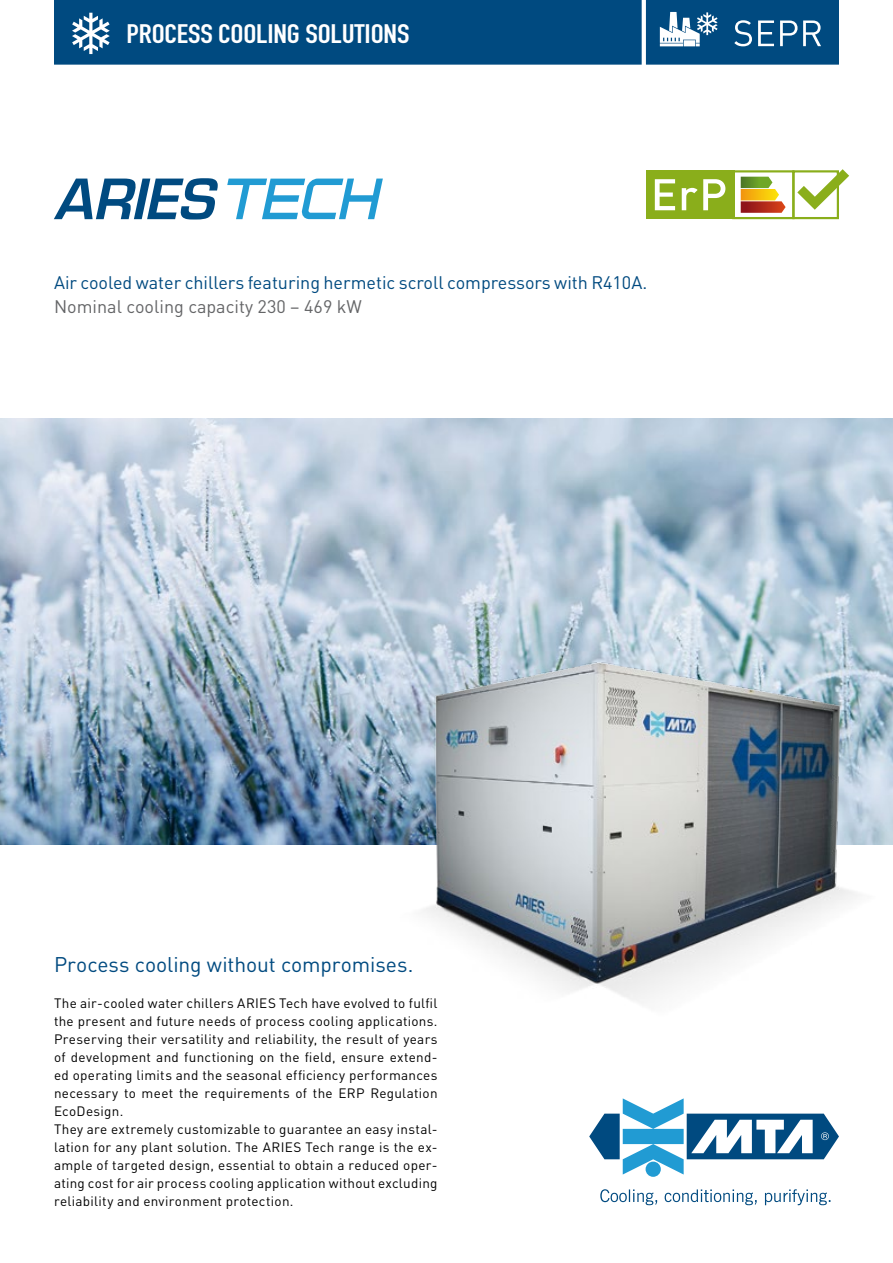
<style>
.page{position:relative;width:893px;height:1263px;background:#fff}
.page>*{position:absolute;margin:0;border:0;box-sizing:border-box;transform-origin:0 0}
.t1{font:italic 54.15px "Square 721 Dm Normal";color:#004a80}
.t2{font:26.4px "DIN Engschrift Alternate";letter-spacing:-.005em;color:#fff;scale:1.16 1}
.t3{font:21px "DIN Pro";letter-spacing:-.005em;color:#004a80}
.t4{font:18px "DIN Pro";color:#004a80}
.t5{font:18px "DIN Pro";color:#646567}
.t6{font:13.5px/18px "DIN Pro";letter-spacing:.02em;color:#000}
</style>
<div class="page">
<svg style="left:589px;top:1098px;width:250px;height:79px"></svg>
<svg style="left:600px;top:1189px;width:230px;height:16px"></svg>
<img style="left:0;top:419px;width:893px;height:425px">
<svg style="left:227px;top:179px;width:156px;height:40px"></svg>
<img style="left:237px;top:549px;width:656px;height:454px">
<div style="left:646px;top:170px;width:88px;height:49px;background:#8aae1b"></div>
<svg style="left:655px;top:179px;width:70px;height:31px"></svg>
<svg style="left:732px;top:169px;width:117px;height:51px"></svg>
<svg style="left:54px;top:0;width:785px;height:65px;background:#0e5487"></svg>
<h2 class="t2" style="left:127px;top:18px;width:245px">PROCESS COOLING SOLUTIONS</h2>
<h1 class="t1" style="left:54px;top:165px;width:175px">ARIES</h1>
<h3 class="t4" style="left:54px;top:270px;width:595px">Air cooled water chillers featuring hermetic scroll compressors with R410A.</h3>
<h3 class="t5" style="left:54px;top:294px;width:309px">Nominal cooling capacity 230 – 469 kW</h3>
<h3 class="t3" style="left:54px;top:950px;width:361px">Process cooling without compromises.</h3>
<p class="t6" style="left:54px;top:993px;width:385px">The air-cooled water chillers ARIES Tech have evolved to fulfil the present and future needs of process cooling applications.<br>Preserving their versatility and reliability, the result of years of development and functioning on the field, ensure extend&shy;ed operating limits and the seasonal efficiency performances necessary to meet the requirements of the ERP Regulation EcoDesign.<br>They are extremely customizable to guarantee an easy instal&shy;lation for any plant solution. The ARIES Tech range is the ex&shy;ample of targeted design, essential to obtain a reduced oper&shy;ating cost for air process cooling application without excluding reliability and environment protection.</p>
</div>
